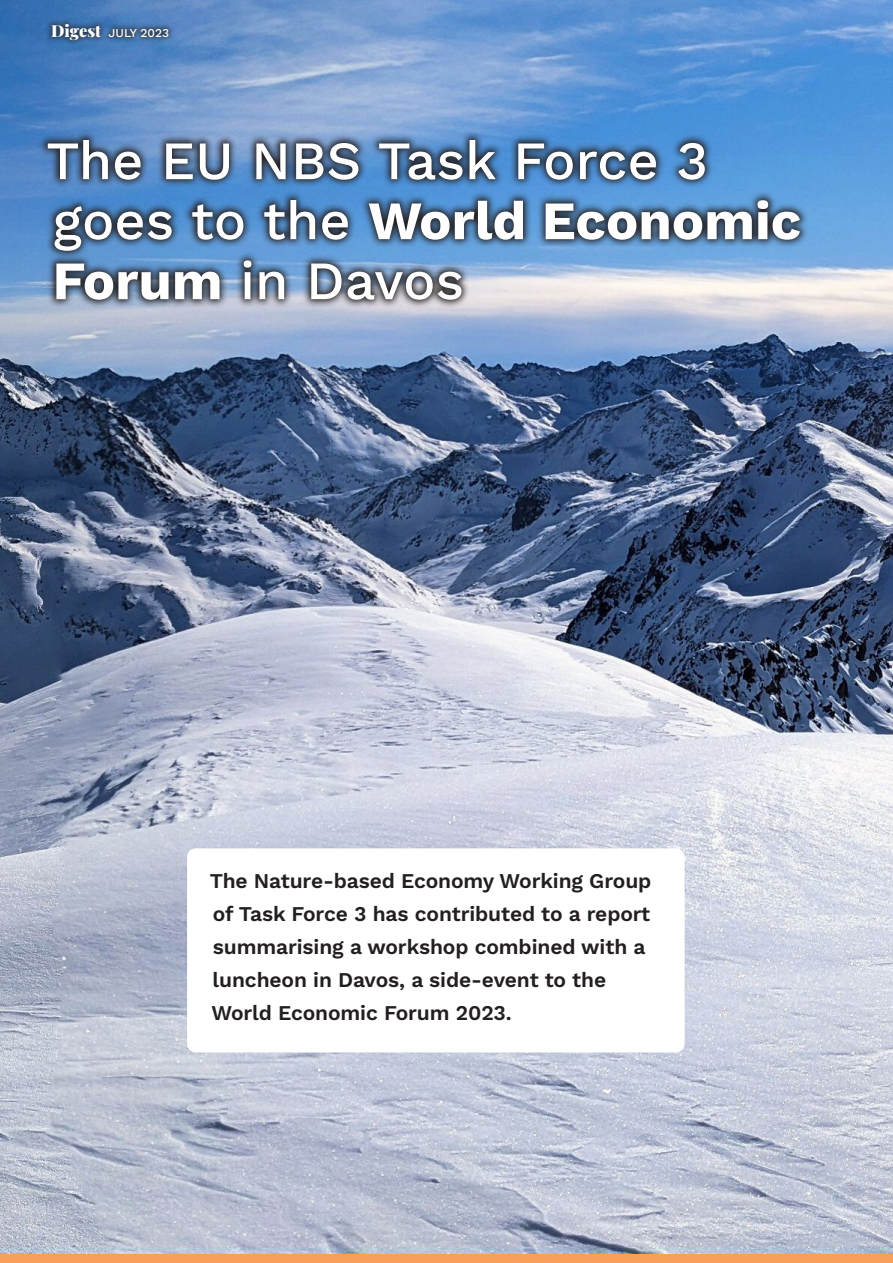
<style>
.page{position:relative;width:893px;height:1263px;background:#fff}
.page>*{position:absolute;margin:0;border:0;box-sizing:border-box;transform-origin:0 0}
.t1{font:500 54px/60px "Work Sans";color:#fff}
.t2{font:600 21px/33px "Work Sans";letter-spacing:-.005em;color:#231f20}
.t3{font:500 12px "Work Sans";color:#fff}
.s1{font-family:"Playfair Display";font-weight:900;font-size:16.5px}
.s2{font-weight:700}
</style>
<div class="page">
<img style="left:0;top:0;width:893px;height:1254px">
<svg style="left:38px;top:131px;width:770px;height:178px;background:#5d7da2"></svg>
<div style="left:0;top:1254px;width:893px;height:9px;background:#f6a059"></div>
<div style="left:187px;top:848px;width:498px;height:204px;background:#fff;border-radius:9px"></div>
<div style="left:45px;top:18px;width:130px;height:29px;background:#231f20;opacity:.6"></div>
<p class="t3" style="left:51px;top:24px;width:120px"><span class="s1">Digest</span> JULY 2023</p>
<p class="t1" style="left:46px;top:129px;width:757px">The EU NBS Task Force 3 goes to the <span class="s2">World Economic<br>Forum</span> in Davos</p>
<p class="t2" style="left:210px;top:863px;width:443px">The Nature-based Economy Working Group of Task Force 3 has contributed to a report summarising a workshop combined with a luncheon in Davos, a side-event to the World Economic Forum 2023.</p>
</div>
